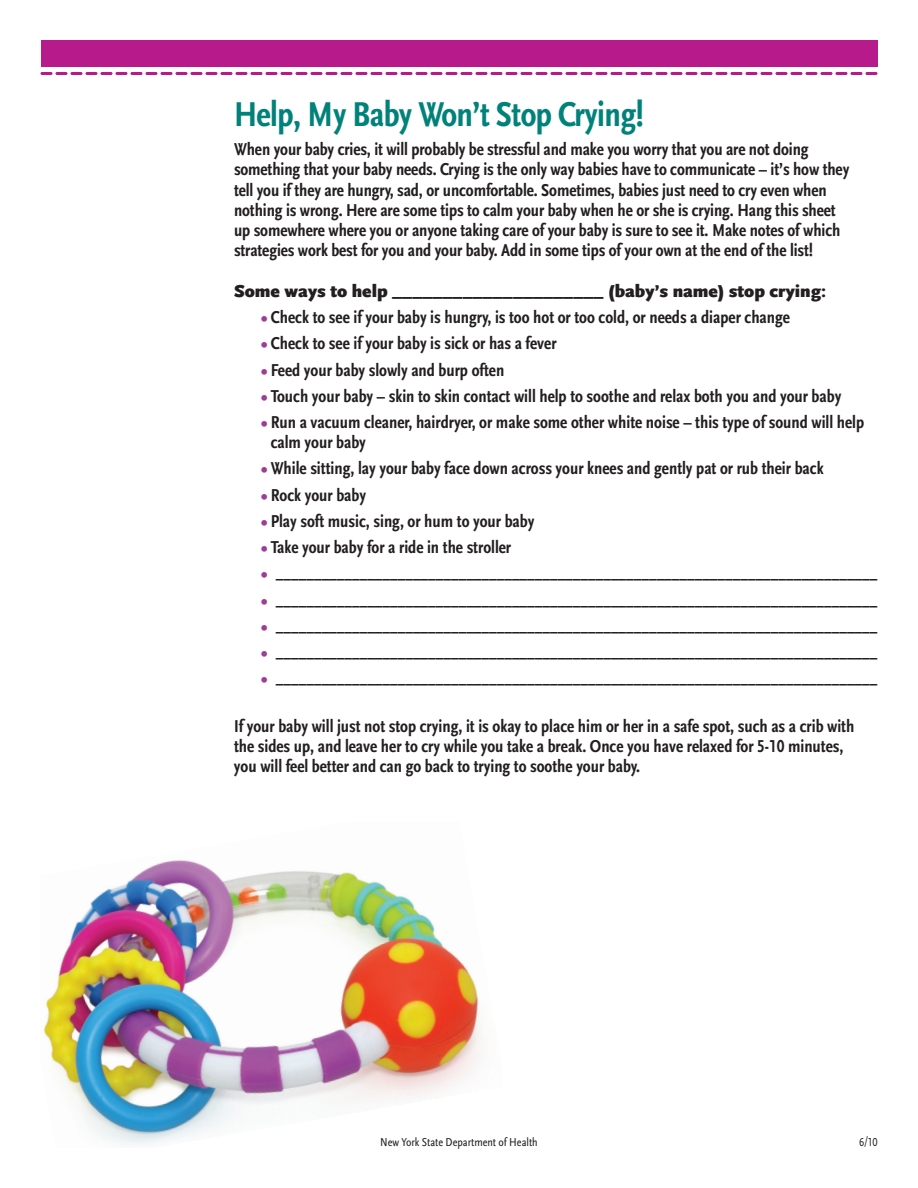
<style>
.page{position:relative;width:918px;height:1188px;background:#fff}
.page>*{position:absolute;margin:0;border:0;box-sizing:border-box;transform-origin:0 0}
.t1{font:36px "Scala Sans Bold Con";letter-spacing:-.015em;color:#00827a}
.t2{font:18px/20.2px "Scala Sans Bold Con";color:#231f20}
.t3{font:900 18px "Scala Sans";color:#231f20}
.t4{font:12px "Scala Sans Regular Con";color:#231f20}
.t5{font:12px "Scala Sans LF";color:#231f20;scale:.85 1}
.s1{color:#9c3d96}
.s2{font-family:"Scala Sans LF";font-weight:700}
</style>
<div class="page">
<img style="left:43px;top:860px;width:438px;height:285px">
<div style="left:41px;top:40px;width:837px;height:28px;background:#b61a8b"></div>
<svg style="left:41px;top:72px;width:837px;height:3px;background:#c751a7"></svg>
<h1 class="t1" style="left:234px;top:92px;width:411px">Help, My Baby Won’t Stop Crying!</h1>
<p class="t2" style="left:234px;top:139px;width:617px">When your baby cries, it will probably be stressful and make you worry that you are not doing something that your baby needs. Crying is the only way babies have to communicate – it’s how they tell you if they are hungry, sad, or uncomfortable. Sometimes, babies just need to cry even when nothing is wrong. Here are some tips to calm your baby when he or she is crying. Hang this sheet up somewhere where you or anyone taking care of your baby is sure to see it. Make notes of which strategies work best for you and your baby. Add in some tips of your own at the end of the list!</p>
<p class="t3" style="left:234px;top:280px;width:594px">Some ways to help _____________________ (baby’s name) stop crying:</p>
<p class="t2" style="left:261px;top:307px;width:531px"><span class="s1">•</span> Check to see if your baby is hungry, is too hot or too cold, or needs a diaper change</p>
<p class="t2" style="left:261px;top:333px;width:297px"><span class="s1">•</span> Check to see if your baby is sick or has a fever</p>
<p class="t2" style="left:261px;top:359px;width:245px"><span class="s1">•</span> Feed your baby slowly and burp often</p>
<p class="t2" style="left:261px;top:385px;width:582px"><span class="s1">•</span> Touch your baby – skin to skin contact will help to soothe and relax both you and your baby</p>
<p class="t2" style="left:271px;top:412px;width:595px;text-indent:-10px"><span class="s1">•</span> Run a vacuum cleaner, hairdryer, or make some other white noise – this type of sound will help calm your baby</p>
<p class="t2" style="left:261px;top:458px;width:564px"><span class="s1">•</span> While sitting, lay your baby face down across your knees and gently pat or rub their back</p>
<p class="t2" style="left:261px;top:484px;width:107px"><span class="s1">•</span> Rock your baby</p>
<p class="t2" style="left:261px;top:511px;width:275px"><span class="s1">•</span> Play soft music, sing, or hum to your baby</p>
<p class="t2" style="left:261px;top:537px;width:252px"><span class="s1">•</span> Take your baby for a ride in the stroller</p>
<p class="t2" style="left:261px;top:563px;width:618px"><span class="s1">•</span> _______________________________________________________________________________</p>
<p class="t2" style="left:261px;top:589px;width:618px"><span class="s1">•</span> _______________________________________________________________________________</p>
<p class="t2" style="left:261px;top:616px;width:618px"><span class="s1">•</span> _______________________________________________________________________________</p>
<p class="t2" style="left:261px;top:642px;width:618px"><span class="s1">•</span> _______________________________________________________________________________</p>
<p class="t2" style="left:261px;top:668px;width:618px"><span class="s1">•</span> _______________________________________________________________________________</p>
<p class="t2" style="left:234px;top:715px;width:622px">If your baby will just not stop crying, it is okay to place him or her in a safe spot, such as a crib with the sides up, and leave her to cry while you take a break. Once you have relaxed for <span class="s2">5-10</span> minutes, you will feel better and can go back to trying to soothe your baby.</p>
<p class="t4" style="left:380px;top:1135px;width:159px">New York State Department of Health</p>
<p class="t5" style="left:859px;top:1137px;width:23px">6/10</p>
</div>
